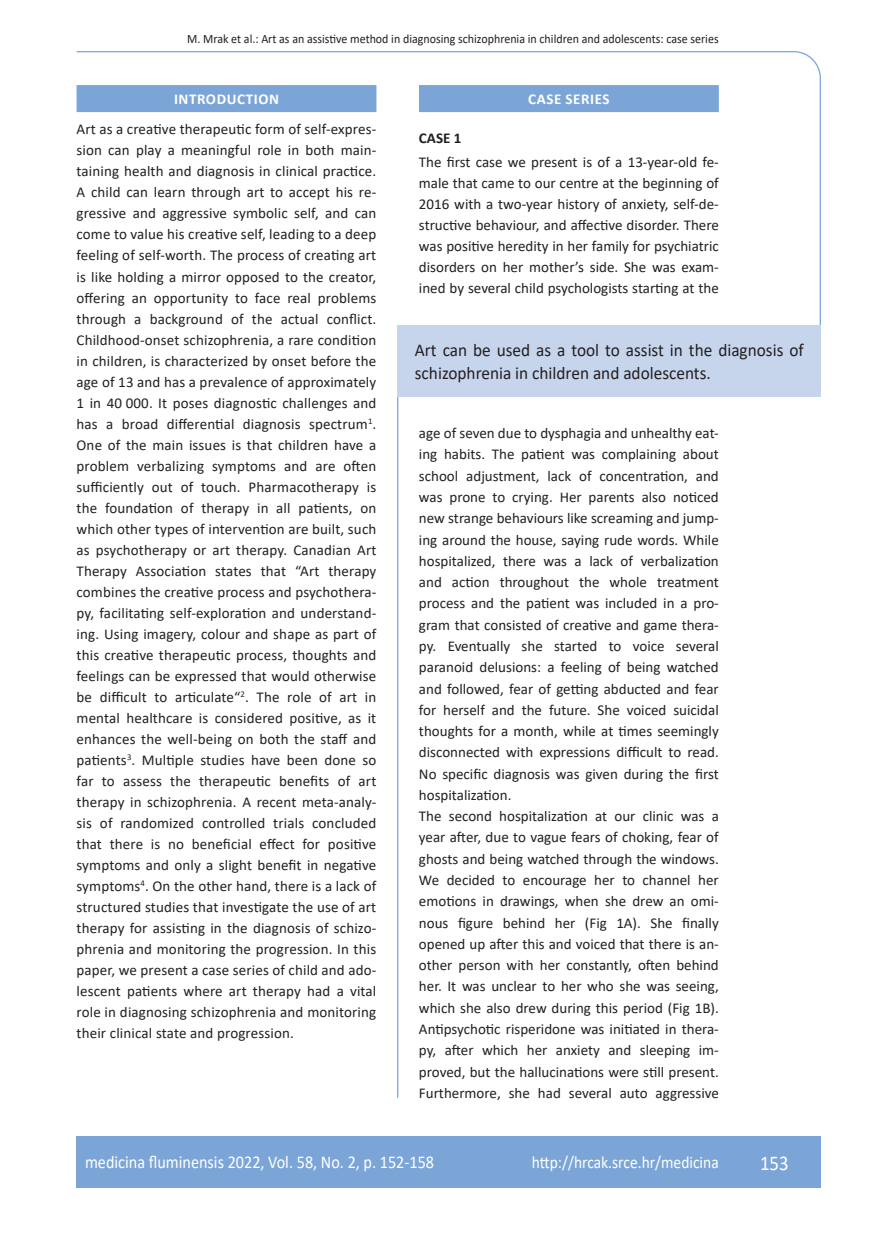
<style>
.page{position:relative;width:872px;height:1234px;background:#fff}
.page>*{position:absolute;margin:0;border:0;box-sizing:border-box;transform-origin:0 0}
.t1{font:21px "Calibri";color:#fff;scale:.9 1}
.anterfile{font:18px/22.5px "Calibri";color:#231f20;scale:.96 1}
.t2{font:18px "Calibri";color:#fff;scale:.9 1}
.t3{font:17.25px "Calibri";color:#fff;scale:.9 1}
.osnovni_tekst_engl{font:15px/21px "Calibri";color:#231f20;text-align:justify}
.naslov_ruler{font:700 15px "Calibri";letter-spacing:.04em;color:#fff}
.podnaslov{font:700 15px "Calibri";color:#231f20}
.glava{font:12.75px "Calibri";color:#231f20;scale:.94 1}
</style>
<div class="page">
<svg style="left:76px;top:51px;width:745px;height:274px"></svg>
<hr style="left:397px;top:325px;width:1px;height:772px;background:#7ca5d7">
<div style="left:77px;top:1135px;width:744px;height:51px;background:#7ca5d7"></div>
<div style="left:77px;top:85px;width:299px;height:27px;background:#7ca5d7"></div>
<div style="left:419px;top:85px;width:300px;height:27px;background:#7ca5d7"></div>
<div style="left:398px;top:325px;width:423px;height:72px;background:#c6d5ec"></div>
<p class="glava" style="left:187px;top:29px;width:567px">M. Mrak et al.: Art as an assistive method in diagnosing schizophrenia in children and adolescents: case series</p>
<p class="naslov_ruler" style="left:174px;top:88px;width:106px">INTRODUCTION</p>
<p class="osnovni_tekst_engl" style="left:77px;top:118px;width:301px">Art as a creative therapeutic form of self-expres&shy;sion can play a meaningful role in both main&shy;taining health and diagnosis in clinical practice.<br>A child can learn through art to accept his re&shy;gressive and aggressive symbolic self, and can come to value his creative self, leading to a deep feeling of self-worth. The process of creating art is like holding a mirror opposed to the creator, offering an opportunity to face real problems through a background of the actual conflict.<br>Childhood-onset schizophrenia, a rare condition in children, is characterized by onset before the age of 13 and has a prevalence of approximately 1 in 40 000. It poses diagnostic challenges and has a broad differential diagnosis spectrum<sup>1</sup>.<br>One of the main issues is that children have a problem verbalizing symptoms and are often sufficiently out of touch. Pharmacotherapy is the foundation of therapy in all patients, on which other types of intervention are built, such as psychotherapy or art therapy. Canadian Art Therapy Association states that “Art therapy combines the creative process and psychothera&shy;py, facilitating self-exploration and understand&shy;ing. Using imagery, colour and shape as part of this creative therapeutic process, thoughts and feelings can be expressed that would otherwise be difficult to articulate“<sup>2</sup>. The role of art in mental healthcare is considered positive, as it enhances the well-being on both the staff and patients<sup>3</sup>. Multiple studies have been done so far to assess the therapeutic benefits of art therapy in schizophrenia. A recent meta-analy&shy;sis of randomized controlled trials concluded that there is no beneficial effect for positive symptoms and only a slight benefit in negative symptoms<sup>4</sup>. On the other hand, there is a lack of structured studies that investigate the use of art therapy for assisting in the diagnosis of schizo&shy;phrenia and monitoring the progression. In this paper, we present a case series of child and ado&shy;lescent patients where art therapy had a vital role in diagnosing schizophrenia and monitoring their clinical state and progression.</p>
<p class="naslov_ruler" style="left:528px;top:88px;width:83px">CASE SERIES</p>
<p class="podnaslov" style="left:419px;top:127px;width:44px">CASE 1</p>
<p class="osnovni_tekst_engl" style="left:419px;top:151px;width:301px">The first case we present is of a 13-year-old fe&shy;male that came to our centre at the beginning of 2016 with a two-year history of anxiety, self-de&shy;structive behaviour, and affective disorder. There was positive heredity in her family for psychiatric disorders on her mother’s side. She was exam&shy;ined by several child psychologists starting at the</p>
<p class="anterfile" style="left:415px;top:338px;width:406px">Art can be used as a tool to assist in the diagnosis of schizophrenia in children and adolescents.</p>
<p class="osnovni_tekst_engl" style="left:419px;top:422px;width:301px">age of seven due to dysphagia and unhealthy eat&shy;ing habits. The patient was complaining about school adjustment, lack of concentration, and was prone to crying. Her parents also noticed new strange behaviours like screaming and jump&shy;ing around the house, saying rude words. While hospitalized, there was a lack of verbalization and action throughout the whole treatment process and the patient was included in a pro&shy;gram that consisted of creative and game thera&shy;py. Eventually she started to voice several paranoid delusions: a feeling of being watched and followed, fear of getting abducted and fear for herself and the future. She voiced suicidal thoughts for a month, while at times seemingly disconnected with expressions difficult to read.<br>No specific diagnosis was given during the first hospitalization.</p>
<p class="osnovni_tekst_engl" style="left:419px;top:805px;width:301px">The second hospitalization at our clinic was a year after, due to vague fears of choking, fear of ghosts and being watched through the windows.<br>We decided to encourage her to channel her emotions in drawings, when she drew an omi&shy;nous figure behind her (Fig 1A). She finally opened up after this and voiced that there is an&shy;other person with her constantly, often behind her. It was unclear to her who she was seeing, which she also drew during this period (Fig 1B).<br>Antipsychotic risperidone was initiated in thera&shy;py, after which her anxiety and sleeping im&shy;proved, but the hallucinations were still present.<br>Furthermore, she had several auto aggressive</p>
<p class="t2" style="left:85px;top:1149px;width:389px">medicina fluminensis 2022, Vol. 58, No. 2, p. 152-158</p>
<p class="t3" style="left:532px;top:1150px;width:209px">http://hrcak.srce.hr/medicina</p>
<p class="t1" style="left:760px;top:1147px;width:33px">153</p>
</div>
